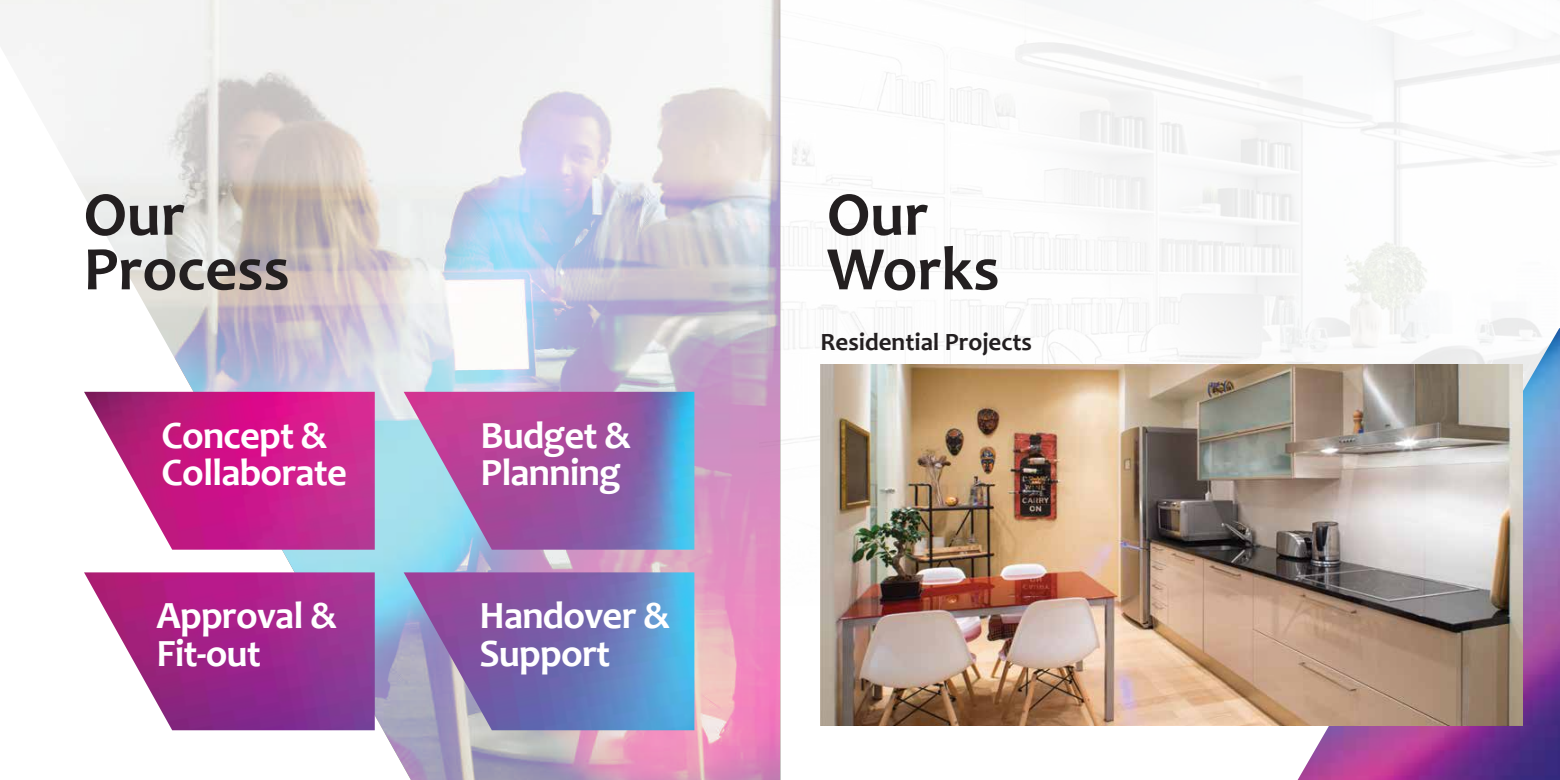
<style>
.page{position:relative;width:1560px;height:780px;background:#fff}
.page>*{position:absolute;margin:0;border:0;box-sizing:border-box;transform-origin:0 0}
.t1{font:700 62.5px/54.5px "Candara";color:#231f20}
.t2{font:700 38.75px/37.6px "Candara";letter-spacing:-.02em;color:#fff}
.t3{font:700 25px "Candara";color:#231f20}
</style>
<div class="page">
<img style="left:1297px;top:328px;width:262px;height:452px">
<img style="left:0;top:40px;width:780px;height:740px">
<img style="left:84px;top:392px;width:610px;height:338px">
<img style="left:820px;top:364px;width:702px;height:361px">
<h1 class="t1" style="left:84px;top:186px;width:207px">Our<br>Process</h1>
<h1 class="t1" style="left:826px;top:186px;width:174px">Our<br>Works</h1>
<p class="t2" style="left:161px;top:415px;width:187px">Concept &amp;<br>Collaborate</p>
<p class="t2" style="left:480px;top:415px;width:152px">Budget &amp;<br>Planning</p>
<p class="t2" style="left:156px;top:596px;width:182px">Approval &amp;<br>Fit-out</p>
<p class="t2" style="left:479px;top:596px;width:192px">Handover &amp;<br>Support</p>
<p class="t3" style="left:820px;top:326px;width:213px">Residential Projects</p>
</div>
